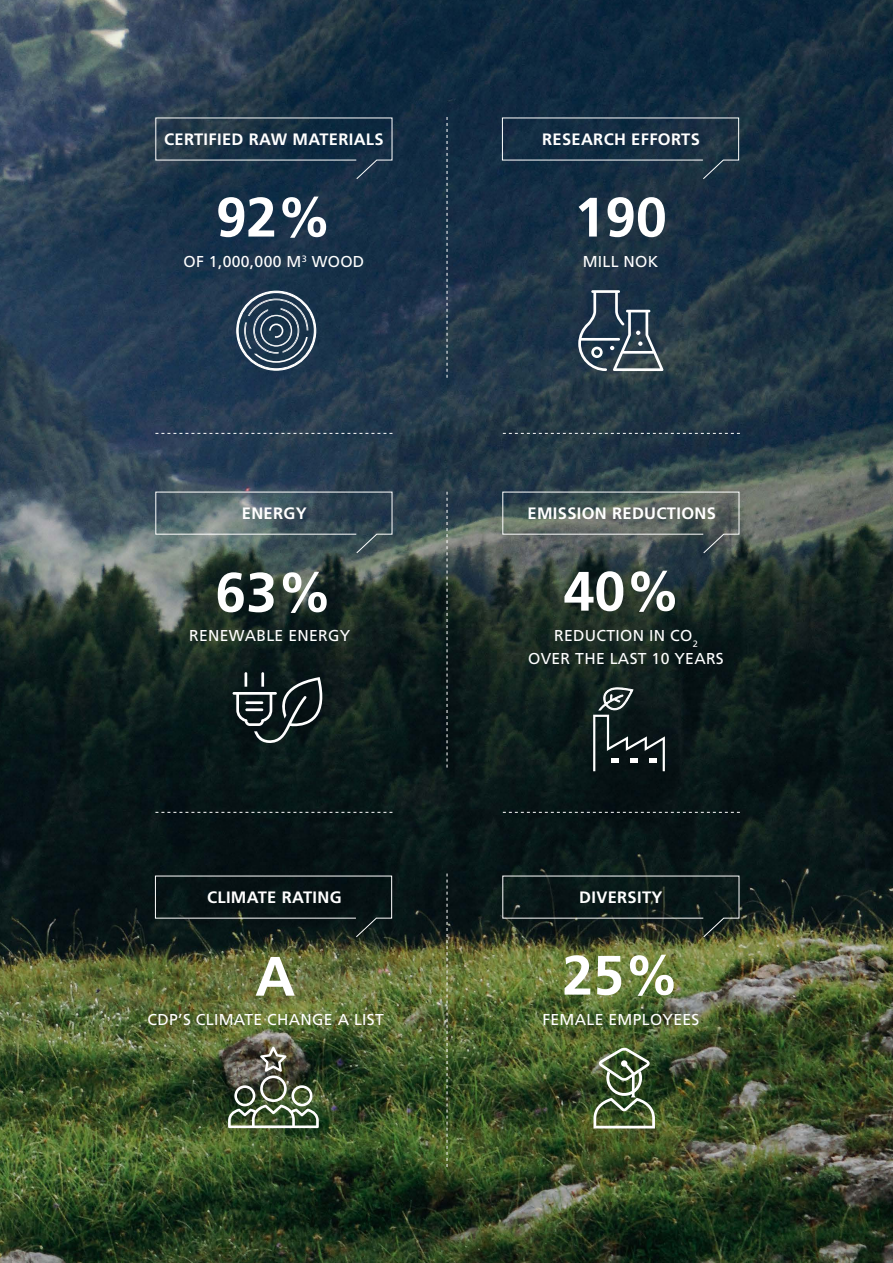
<style>
.page{position:relative;width:893px;height:1263px;background:#fff}
.page>*{position:absolute;margin:0;border:0;box-sizing:border-box;transform-origin:0 0}
.t1{font:700 55.5px "Frutiger";color:#fff}
.t2{font:700 16.5px "Frutiger";letter-spacing:.02em;color:#fff}
.t3{font:15.75px "Frutiger";letter-spacing:.02em;color:#fff}
</style>
<div class="page">
<img style="left:0;top:0;width:893px;height:1263px">
<svg style="left:155px;top:812px;width:237px;height:1px"></svg>
<svg style="left:503px;top:812px;width:237px;height:1px"></svg>
<svg style="left:155px;top:433px;width:237px;height:1px"></svg>
<svg style="left:503px;top:433px;width:237px;height:1px"></svg>
<svg style="left:447px;top:117px;width:1px;height:261px"></svg>
<svg style="left:447px;top:873px;width:1px;height:294px"></svg>
<svg style="left:447px;top:492px;width:1px;height:275px"></svg>
<svg style="left:236px;top:291px;width:80px;height:80px"></svg>
<svg style="left:155px;top:117px;width:238px;height:63px"></svg>
<svg style="left:578px;top:290px;width:85px;height:81px"></svg>
<svg style="left:502px;top:117px;width:237px;height:63px"></svg>
<img style="left:228px;top:1047px;width:91px;height:81px">
<svg style="left:155px;top:875px;width:237px;height:63px"></svg>
<img style="left:593px;top:1048px;width:62px;height:80px">
<svg style="left:502px;top:875px;width:238px;height:63px"></svg>
<svg style="left:233px;top:672px;width:91px;height:72px"></svg>
<svg style="left:155px;top:491px;width:238px;height:63px"></svg>
<svg style="left:593px;top:687px;width:72px;height:84px"></svg>
<svg style="left:502px;top:491px;width:238px;height:63px"></svg>
<p class="t2" style="left:164px;top:129px;width:221px">CERTIFIED RAW MATERIALS</p>
<p class="t1" style="left:216px;top:185px;width:118px">92%</p>
<p class="t3" style="left:184px;top:252px;width:182px">OF 1,000,000 M<sup>3</sup> WOOD</p>
<p class="t2" style="left:242px;top:504px;width:66px">ENERGY</p>
<p class="t1" style="left:215px;top:560px;width:119px">63%</p>
<p class="t3" style="left:189px;top:627px;width:163px">RENEWABLE ENERGY</p>
<p class="t2" style="left:207px;top:887px;width:136px">CLIMATE RATING</p>
<p class="t1" style="left:255px;top:944px;width:42px">A</p>
<p class="t3" style="left:148px;top:1010px;width:238px">CDP’S CLIMATE CHANGE A LIST</p>
<p class="t2" style="left:542px;top:129px;width:159px">RESEARCH EFFORTS</p>
<p class="t1" style="left:574px;top:185px;width:94px">190</p>
<p class="t3" style="left:583px;top:252px;width:77px">MILL NOK</p>
<p class="t2" style="left:527px;top:503px;width:190px">EMISSION REDUCTIONS</p>
<p class="t1" style="left:564px;top:559px;width:119px">40%</p>
<p class="t3" style="left:554px;top:627px;width:145px">REDUCTION IN CO<sub>2</sub></p>
<p class="t3" style="left:528px;top:649px;width:197px">OVER THE LAST 10 YEARS</p>
<p class="t2" style="left:579px;top:887px;width:85px">DIVERSITY</p>
<p class="t1" style="left:562px;top:943px;width:119px">25%</p>
<p class="t3" style="left:542px;top:1010px;width:159px">FEMALE EMPLOYEES</p>
</div>
